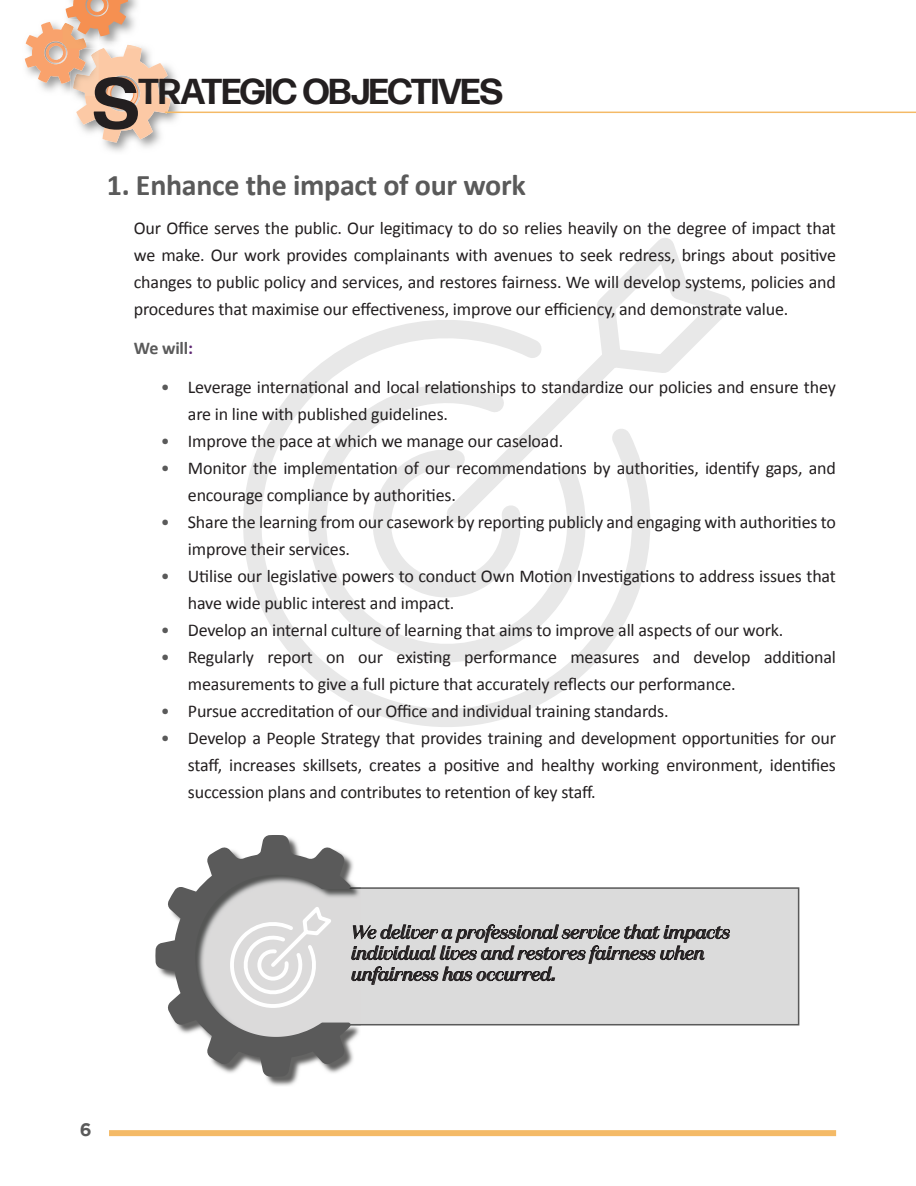
<style>
.page{position:relative;width:916px;height:1186px;background:#fff}
.page>*{position:absolute;margin:0;border:0;box-sizing:border-box;transform-origin:0 0}
.t1{font:700 72px "Forma DJR Banner";color:#231f20}
.t2{font:700 36px "Forma DJR Banner";color:#231f20}
.t3{font:700 30px "Calibri";letter-spacing:-.01em;color:#5a5a5a}
.t4{font:18px/27px "Calibri";letter-spacing:-.01em;color:#231f20}
.t5{font:italic 18px/21px "Domaine Sans Display Med";color:#231f20}
.t6{font:700 18px "Calibri";letter-spacing:-.01em;color:#5a5a5a}
.t7{font:700 18px "Gotham";color:#5a5a5a}
.s1{color:#5e2873}
.s2{color:#5a5a5a}
</style>
<div class="page">
<div style="left:109px;top:1130px;width:727px;height:6px;background:#f4ba67"></div>
<svg style="left:597px;top:238px;width:135px;height:132px"></svg>
<svg style="left:243px;top:313px;width:427px;height:414px"></svg>
<div style="left:361px;top:887px;width:438px;height:139px;background:#dbdbdb"></div>
<img style="left:266px;top:1051px;width:87px;height:35px">
<img style="left:351px;top:860px;width:10px;height:191px">
<svg style="left:155px;top:835px;width:196px;height:241px"></svg>
<svg style="left:351px;top:924px;width:379px;height:60px;background:#b3b3b3"></svg>
<img style="left:103px;top:69px;width:80px;height:83px">
<svg style="left:25px;top:0;width:146px;height:143px"></svg>
<hr style="left:165px;top:112px;width:751px;height:1px;background:#f4ba67">
<svg style="left:222px;top:901px;width:114px;height:114px"></svg>
<h1 class="t1" style="left:93px;top:58px;width:46px">S</h1>
<h2 class="t2" style="left:138px;top:69px;width:366px">TRATEGIC OBJECTIVES</h2>
<h3 class="t3" style="left:107px;top:167px;width:420px">1. Enhance the impact of our work</h3>
<p class="t4" style="left:134px;top:214px;width:703px;text-align:justify">Our Office serves the public. Our legitimacy to do so relies heavily on the degree of impact that we make. Our work provides complainants with avenues to seek redress, brings about positive changes to public policy and services, and restores fairness. We will develop systems, policies and procedures that maximise our effectiveness, improve our efficiency, and demonstrate value.</p>
<p class="t6" style="left:134px;top:337px;width:61px">We will<span class="s1">:</span></p>
<p class="t4" style="left:188px;top:373px;width:649px;text-indent:-27px"><span class="s2">•</span> Leverage international and local relationships to standardize our policies and ensure they are in line with published guidelines.</p>
<p class="t4" style="left:161px;top:427px;width:404px"><span class="s2">•</span> Improve the pace at which we manage our caseload.</p>
<p class="t4" style="left:188px;top:454px;width:649px;text-indent:-27px"><span class="s2">•</span> Monitor the implementation of our recommendations by authorities, identify gaps, and encourage compliance by authorities.</p>
<p class="t4" style="left:188px;top:508px;width:649px;text-indent:-27px"><span class="s2">•</span> Share the learning from our casework by reporting publicly and engaging with authorities to improve their services.</p>
<p class="t4" style="left:188px;top:562px;width:649px;text-indent:-27px"><span class="s2">•</span> Utilise our legislative powers to conduct Own Motion Investigations to address issues that have wide public interest and impact.</p>
<p class="t4" style="left:161px;top:616px;width:624px"><span class="s2">•</span> Develop an internal culture of learning that aims to improve all aspects of our work.</p>
<p class="t4" style="left:188px;top:643px;width:649px;text-indent:-27px"><span class="s2">•</span> Regularly report on our existing performance measures and develop additional measurements to give a full picture that accurately reflects our performance.</p>
<p class="t4" style="left:161px;top:697px;width:509px"><span class="s2">•</span> Pursue accreditation of our Office and individual training standards.</p>
<p class="t4" style="left:188px;top:724px;width:649px;text-align:justify;text-indent:-27px"><span class="s2">•</span> Develop a People Strategy that provides training and development opportunities for our staff, increases skillsets, creates a positive and healthy working environment, identifies succession plans and contributes to retention of key staff.</p>
<p class="t7" style="left:80px;top:1119px;width:13px">6</p>
<p class="t5" style="left:351px;top:923px;width:380px">We deliver a professional service that impacts individual lives and restores fairness when unfairness has occurred.</p>
</div>
